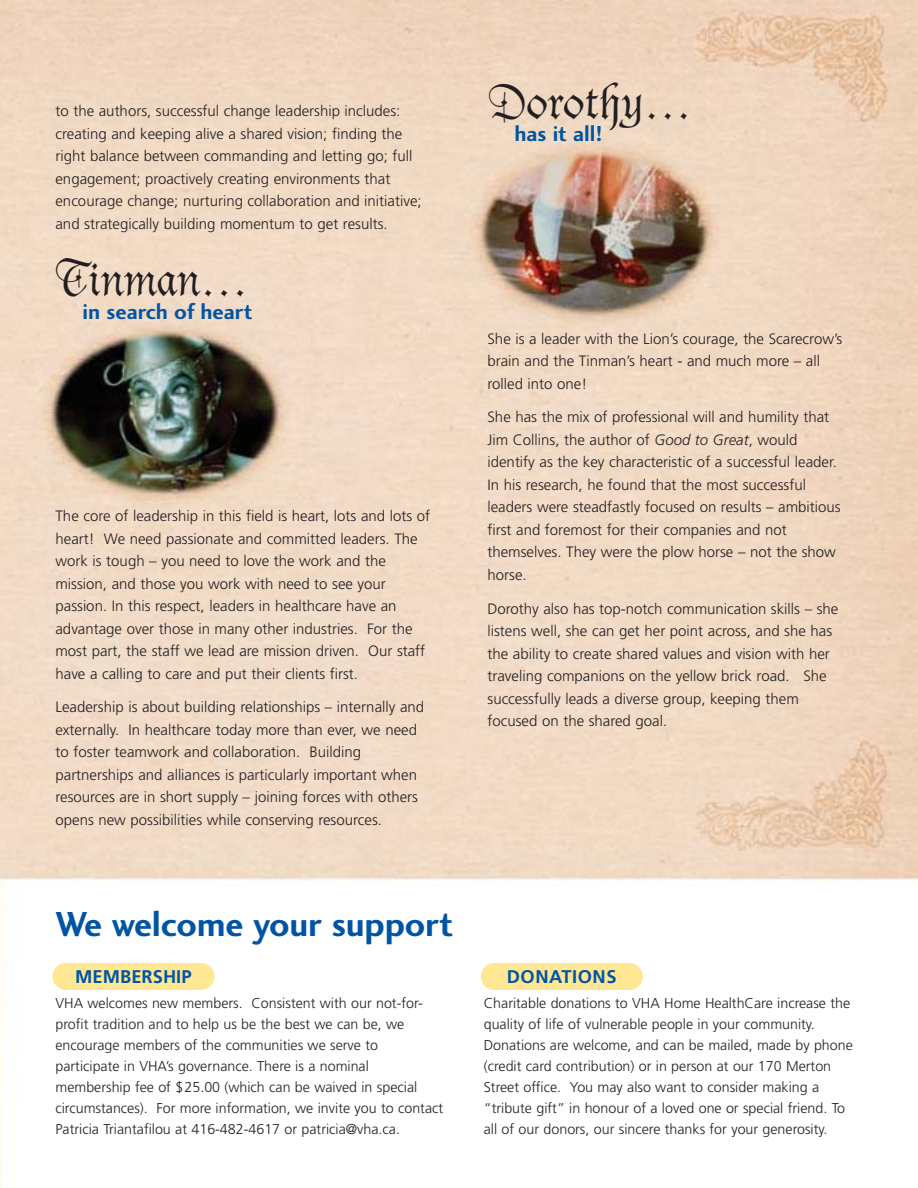
<style>
.page{position:relative;width:918px;height:1188px;background:#fff}
.page>*{position:absolute;margin:0;border:0;box-sizing:border-box;transform-origin:0 0}
.t1{font:48px "Duc De Berry";color:#231f20}
.t2{font:36px "Charlotte Sans Bold Plain";letter-spacing:-.005em;color:#0054a4}
.t3{font:22.5px "Charlotte Sans Bold Plain";color:#0054a4}
.t4{font:700 18.3px "Frutiger";color:#0054a4}
.t5{font:700 18.3px "Frutiger";letter-spacing:.03em;color:#0054a4}
.t6{font:300 15px/22.5px "Frutiger";color:#231f20}
.t7{font:300 14.25px/21px "Frutiger";color:#231f20}
.s1{font-style:italic}
</style>
<div class="page">
<img style="left:0;top:0;width:918px;height:1188px">
<div style="left:52px;top:963px;width:162px;height:27px;background:#ffe794;border-radius:14px"></div>
<div style="left:481px;top:963px;width:162px;height:27px;background:#ffe794;border-radius:14px"></div>
<p class="t6" style="left:56px;top:101px;width:368px">to the authors, successful change leadership includes: creating and keeping alive a shared vision; finding the right balance between commanding and letting go; full engagement; proactively creating environments that encourage change; nurturing collaboration and initiative; and strategically building momentum to get results.</p>
<h1 class="t1" style="left:56px;top:260px;width:194px">Tinman…</h1>
<h3 class="t3" style="left:83px;top:303px;width:171px">in search of heart</h3>
<p class="t6" style="left:56px;top:506px;width:376px">The core of leadership in this field is heart, lots and lots of heart! We need passionate and committed leaders. The work is tough – you need to love the work and the mission, and those you work with need to see your passion. In this respect, leaders in healthcare have an advantage over those in many other industries. For the most part, the staff we lead are mission driven. Our staff have a calling to care and put their clients first.</p>
<p class="t6" style="left:56px;top:697px;width:370px">Leadership is about building relationships – internally and externally. In healthcare today more than ever, we need to foster teamwork and collaboration. Building partnerships and alliances is particularly important when resources are in short supply – joining forces with others opens new possibilities while conserving resources.</p>
<h2 class="t2" style="left:56px;top:911px;width:399px">We welcome your support</h2>
<h1 class="t1" style="left:488px;top:82px;width:206px">Dorothy…</h1>
<h3 class="t3" style="left:515px;top:125px;width:90px">has it all!</h3>
<p class="t6" style="left:488px;top:328px;width:356px">She is a leader with the Lion’s courage, the Scarecrow’s brain and the Tinman’s heart - and much more – all rolled into one!</p>
<p class="t6" style="left:488px;top:407px;width:355px">She has the mix of professional will and humility that Jim Collins, the author of <span class="s1">Good to Great</span>, would identify as the key characteristic of a successful leader.<br>In his research, he found that the most successful leaders were steadfastly focused on results – ambitious first and foremost for their companies and not themselves. They were the plow horse – not the show horse.</p>
<p class="t6" style="left:488px;top:598px;width:352px">Dorothy also has top-notch communication skills – she listens well, she can get her point across, and she has the ability to create shared values and vision with her traveling companions on the yellow brick road. She successfully leads a diverse group, keeping them focused on the shared goal.</p>
<p class="t4" style="left:75px;top:969px;width:118px">MEMBERSHIP</p>
<p class="t5" style="left:507px;top:969px;width:111px">DONATIONS</p>
<p class="t7" style="left:56px;top:994px;width:389px">VHA welcomes new members. Consistent with our not-for&shy;profit tradition and to help us be the best we can be, we encourage members of the communities we serve to participate in VHA’s governance. There is a nominal membership fee of $25.00 (which can be waived in special circumstances). For more information, we invite you to contact Patricia Triantafilou at 416-482-4617 or patricia@vha.ca.</p>
<p class="t7" style="left:484px;top:994px;width:371px">Charitable donations to VHA Home HealthCare increase the quality of life of vulnerable people in your community.<br>Donations are welcome, and can be mailed, made by phone (credit card contribution) or in person at our 170 Merton Street office. You may also want to consider making a “tribute gift” in honour of a loved one or special friend. To all of our donors, our sincere thanks for your generosity.</p>
</div>
